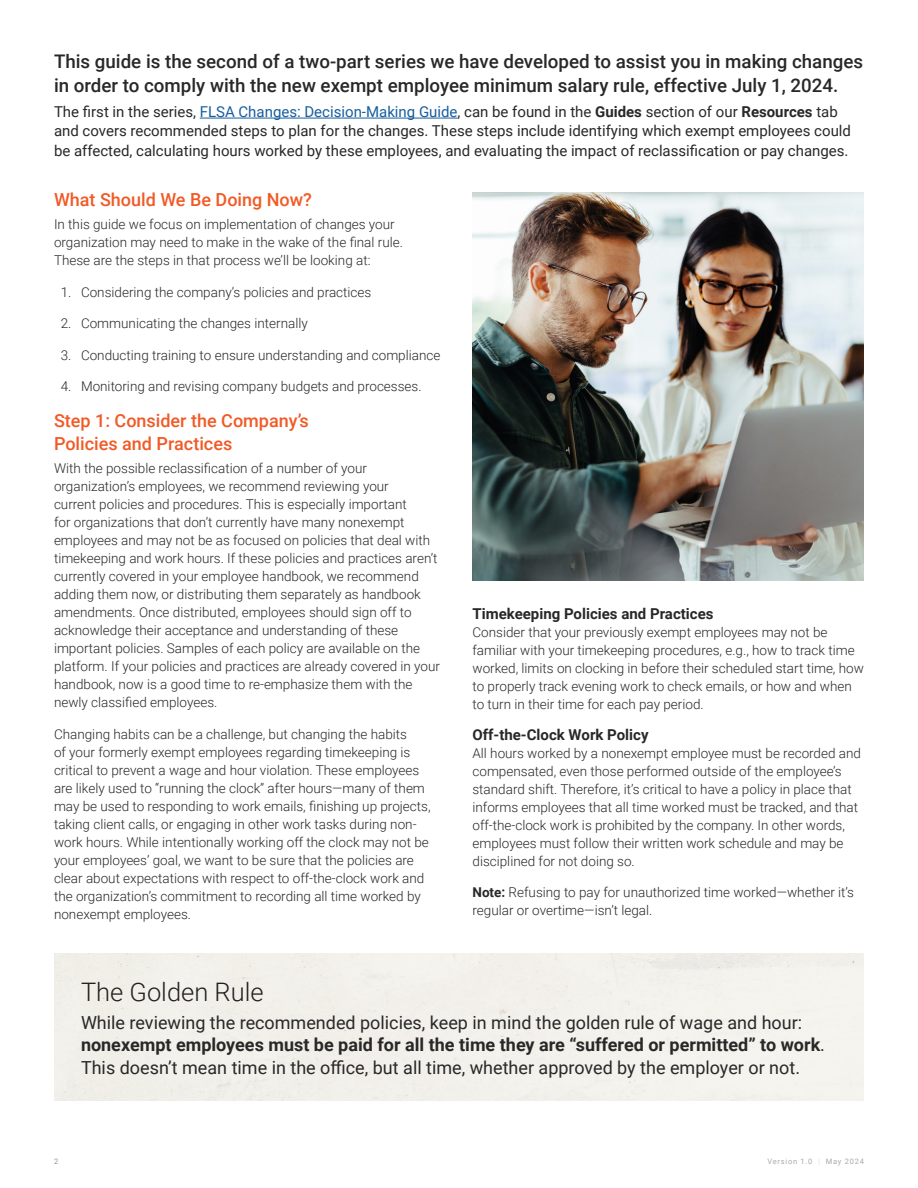
<style>
.page{position:relative;width:918px;height:1188px;background:#fff}
.page>*{position:absolute;margin:0;border:0;box-sizing:border-box;transform-origin:0 0}
.Stat_number{font:300 25.5px "Roboto";color:#231f20}
.Hang_line_Header{font:500 18.75px/24px "Roboto";color:#282828}
.Stat_text{font:18px/22.5px "Roboto";color:#282828}
.Secondary_header{font:500 18px/22.5px "Roboto";color:#f15a26}
.Hang_line_text{font:15px/19.5px "Roboto";color:#282828}
.Tertiary_header{font:700 15px "Roboto";color:#282828}
.body_copy{font:300 13.5px/18px "Roboto";color:#282828}
.CSLP_footer{font:7.5px "Roboto";letter-spacing:.1em;color:#a9a9a9}
.t1{font:7.5px "Roboto";color:#939598}
.s1{color:#175d9e}
.s2{font-weight:700}
.s3{font-weight:100}
</style>
<div class="page">
<img style="left:472px;top:192px;width:392px;height:388px">
<hr style="left:200px;top:118px;width:258px;height:1px;background:#175d9e">
<p class="Hang_line_Header" style="left:54px;top:49px;width:811px">This guide is the second of a two-part series we have developed to assist you in making changes in order to comply with the new exempt employee minimum salary rule, effective July 1, 2024.</p>
<p class="Hang_line_text" style="left:54px;top:101px;width:799px">The first in the series, <span class="s1">FLSA Changes: Decision-Making Guide</span>, can be found in the <span class="s2">Guides</span> section of our <span class="s2">Resources</span> tab and covers recommended steps to plan for the changes. These steps include identifying which exempt employees could be affected, calculating hours worked by these employees, and evaluating the impact of reclassification or pay changes.</p>
<p class="Secondary_header" style="left:54px;top:188px;width:260px">What Should We Be Doing Now?</p>
<p class="body_copy" style="left:54px;top:215px;width:351px">In this guide we focus on implementation of changes your organization may need to make in the wake of the final rule.<br>These are the steps in that process we’ll be looking at:</p>
<p class="body_copy" style="left:61px;top:282px;width:312px">1. Considering the company’s policies and practices</p>
<p class="body_copy" style="left:61px;top:314px;width:249px">2. Communicating the changes internally</p>
<p class="body_copy" style="left:61px;top:345px;width:381px">3. Conducting training to ensure understanding and compliance</p>
<p class="body_copy" style="left:61px;top:377px;width:362px">4. Monitoring and revising company budgets and processes.</p>
<p class="Secondary_header" style="left:54px;top:409px;width:256px">Step 1: Consider the Company’s<br>Policies and Practices</p>
<p class="body_copy" style="left:54px;top:459px;width:388px">With the possible reclassification of a number of your organization’s employees, we recommend reviewing your<br>current policies and procedures. This is especially important<br>for organizations that don’t currently have many nonexempt employees and may not be as focused on policies that deal with timekeeping and work hours. If these policies and practices aren’t currently covered in your employee handbook, we recommend adding them now, or distributing them separately as handbook amendments. Once distributed, employees should sign off to acknowledge their acceptance and understanding of these important policies. Samples of each policy are available on the platform. If your policies and practices are already covered in your handbook, now is a good time to re-emphasize them with the newly classified employees.</p>
<p class="body_copy" style="left:54px;top:724px;width:378px">Changing habits can be a challenge, but changing the habits<br>of your formerly exempt employees regarding timekeeping is critical to prevent a wage and hour violation. These employees are likely used to “running the clock” after hours—many of them may be used to responding to work emails, finishing up projects, taking client calls, or engaging in other work tasks during non&shy;work hours. While intentionally working off the clock may not be your employees’ goal, we want to be sure that the policies are clear about expectations with respect to off-the-clock work and the organization’s commitment to recording all time worked by nonexempt employees.</p>
<p class="Tertiary_header" style="left:472px;top:603px;width:243px">Timekeeping Policies and Practices</p>
<p class="body_copy" style="left:472px;top:622px;width:393px">Consider that your previously exempt employees may not be familiar with your timekeeping procedures, e.g., how to track time worked, limits on clocking in before their scheduled start time, how to properly track evening work to check emails, or how and when to turn in their time for each pay period.</p>
<p class="Tertiary_header" style="left:472px;top:724px;width:178px">Off-the-Clock Work Policy</p>
<p class="body_copy" style="left:472px;top:743px;width:390px">All hours worked by a nonexempt employee must be recorded and compensated, even those performed outside of the employee’s standard shift. Therefore, it’s critical to have a policy in place that informs employees that all time worked must be tracked, and that off-the-clock work is prohibited by the company. In other words, employees must follow their written work schedule and may be disciplined for not doing so.</p>
<p class="body_copy" style="left:472px;top:883px;width:383px"><span class="s2">Note:</span> Refusing to pay for unauthorized time worked—whether it’s regular or overtime—isn’t legal.</p>
<p class="Stat_number" style="left:81px;top:974px;width:184px">The Golden Rule</p>
<p class="Stat_text" style="left:81px;top:1010px;width:746px">While reviewing the recommended policies, keep in mind the golden rule of wage and hour: <span class="s2">nonexempt employees must be paid for all the time they are “suffered or permitted” to work</span>.<br>This doesn’t mean time in the office, but all time, whether approved by the employer or not.</p>
<p class="t1" style="left:54px;top:1156px;width:6px">2</p>
<p class="CSLP_footer" style="left:768px;top:1156px;width:98px">Version 1.0 <span class="s3">|</span> May 2024</p>
</div>
